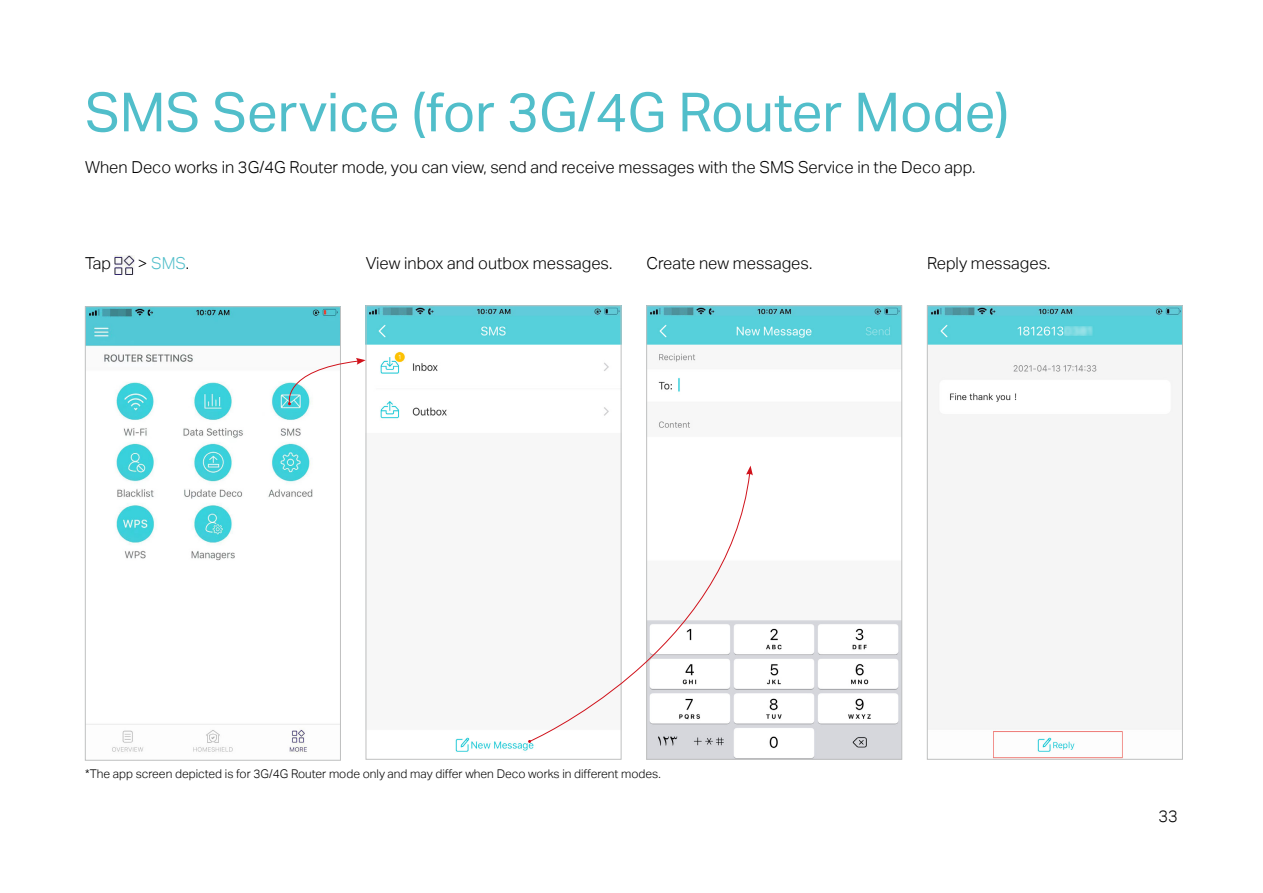
<style>
.page{position:relative;width:1263px;height:893px;background:#fff}
.page>*{position:absolute;margin:0;border:0;box-sizing:border-box;transform-origin:0 0}
.标题一{font:54px "TP Link Aktiv Regular";color:#51beca}
.正文{font:16.5px "TP Link Aktiv Light";color:#000}
.正文-2{font:16.5px "TP Link Aktiv Light";color:#51beca}
.Note{font:12px "TP Link Aktiv Light";color:#000}
.s1{color:#000}
</style>
<div class="page">
<img style="left:368px;top:307px;width:251px;height:445px">
<img style="left:648px;top:307px;width:252px;height:450px">
<img style="left:929px;top:307px;width:252px;height:450px">
<div style="left:927px;top:305px;width:256px;height:454px;border:1px solid #bfc0c0"></div>
<img style="left:115px;top:256px;width:19px;height:19px">
<img style="left:87px;top:308px;width:252px;height:446px">
<div style="left:85px;top:306px;width:256px;height:454px;border:1px solid #bfc0c0"></div>
<svg style="left:529px;top:472px;width:221px;height:270px"></svg>
<svg style="left:746px;top:466px;width:7px;height:9px"></svg>
<svg style="left:281px;top:358px;width:85px;height:47px"></svg>
<p class="标题一" style="left:85px;top:81px;width:925px">SMS Service (for 3G/4G Router Mode)</p>
<p class="正文" style="left:85px;top:157px;width:892px">When Deco works in 3G/4G Router mode, you can view, send and receive messages with the SMS Service in the Deco app.</p>
<p class="正文" style="left:85px;top:254px;width:28px">Tap</p>
<p class="正文-2" style="left:138px;top:254px;width:53px"><span class="s1">&gt;</span> SMS<span class="s1">.</span></p>
<p class="正文" style="left:646px;top:254px;width:167px">Create new messages.</p>
<p class="正文" style="left:927px;top:254px;width:125px">Reply messages.</p>
<p class="正文" style="left:366px;top:254px;width:248px">View inbox and outbox messages.</p>
<p class="Note" style="left:85px;top:767px;width:577px">*The app screen depicted is for 3G/4G Router mode only and may differ when Deco works in different modes.</p>
<p class="正文" style="left:1158px;top:807px;width:21px">33</p>
</div>
